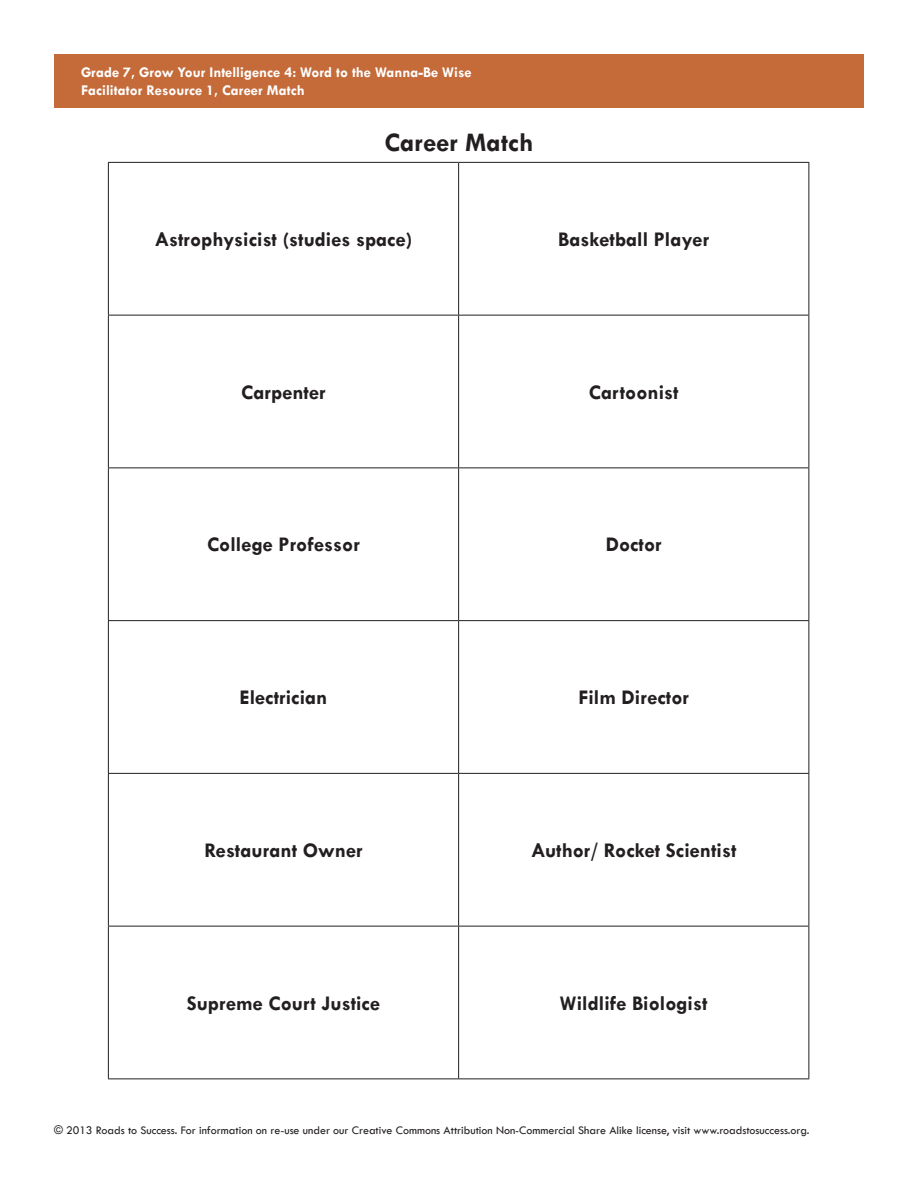
<style>
.page{position:relative;width:918px;height:1188px;background:#fff}
.page>*{position:absolute;margin:0;border:0;box-sizing:border-box;transform-origin:0 0}
.SHFR_Title{font:700 27px "Tw Cen";color:#231f20}
.SHFR_Text{font:700 21px "Tw Cen";color:#231f20}
.t1{font:700 15px "Tw Cen";color:#fff}
.t2{font:500 12px "Tw Cen";color:#231f20}
</style>
<div class="page">
<div style="left:54px;top:54px;width:810px;height:54px;background:#c56a39"></div>
<hr style="left:108px;top:162px;width:351px;height:1px;background:#231f20">
<hr style="left:108px;top:163px;width:1px;height:152px;background:#231f20">
<hr style="left:459px;top:162px;width:350px;height:1px;background:#231f20">
<hr style="left:458px;top:163px;width:1px;height:152px;background:#231f20">
<hr style="left:808px;top:163px;width:1px;height:152px;background:#231f20">
<hr style="left:108px;top:315px;width:351px;height:1px;background:#231f20">
<hr style="left:108px;top:316px;width:1px;height:152px;background:#231f20">
<hr style="left:459px;top:315px;width:350px;height:1px;background:#231f20">
<hr style="left:458px;top:316px;width:1px;height:152px;background:#231f20">
<hr style="left:808px;top:316px;width:1px;height:152px;background:#231f20">
<hr style="left:108px;top:468px;width:351px;height:1px;background:#231f20">
<hr style="left:108px;top:468px;width:1px;height:152px;background:#231f20">
<hr style="left:459px;top:468px;width:350px;height:1px;background:#231f20">
<hr style="left:458px;top:468px;width:1px;height:152px;background:#231f20">
<hr style="left:808px;top:468px;width:1px;height:152px;background:#231f20">
<hr style="left:108px;top:620px;width:351px;height:1px;background:#231f20">
<hr style="left:108px;top:621px;width:1px;height:152px;background:#231f20">
<hr style="left:459px;top:620px;width:350px;height:1px;background:#231f20">
<hr style="left:458px;top:621px;width:1px;height:152px;background:#231f20">
<hr style="left:808px;top:621px;width:1px;height:152px;background:#231f20">
<hr style="left:108px;top:773px;width:351px;height:1px;background:#231f20">
<hr style="left:108px;top:774px;width:1px;height:152px;background:#231f20">
<hr style="left:459px;top:773px;width:350px;height:1px;background:#231f20">
<hr style="left:458px;top:774px;width:1px;height:152px;background:#231f20">
<hr style="left:808px;top:774px;width:1px;height:152px;background:#231f20">
<hr style="left:108px;top:926px;width:351px;height:1px;background:#231f20">
<hr style="left:108px;top:927px;width:1px;height:151px;background:#231f20">
<hr style="left:459px;top:926px;width:350px;height:1px;background:#231f20">
<hr style="left:458px;top:927px;width:1px;height:151px;background:#231f20">
<hr style="left:808px;top:927px;width:1px;height:151px;background:#231f20">
<hr style="left:108px;top:1078px;width:351px;height:1px;background:#231f20">
<hr style="left:459px;top:1078px;width:350px;height:1px;background:#231f20">
<p class="t1" style="left:81px;top:63px;width:392px">Grade 7, Grow Your Intelligence 4: Word to the Wanna-Be Wise</p>
<p class="t1" style="left:81px;top:81px;width:225px">Facilitator Resource 1, Career Match</p>
<p class="SHFR_Title" style="left:385px;top:126px;width:150px">Career Match</p>
<p class="SHFR_Text" style="left:155px;top:227px;width:259px">Astrophysicist (studies space)</p>
<p class="SHFR_Text" style="left:558px;top:227px;width:152px">Basketball Player</p>
<p class="SHFR_Text" style="left:241px;top:379px;width:86px">Carpenter</p>
<p class="SHFR_Text" style="left:589px;top:379px;width:91px">Cartoonist</p>
<p class="SHFR_Text" style="left:207px;top:532px;width:154px">College Professor</p>
<p class="SHFR_Text" style="left:606px;top:532px;width:58px">Doctor</p>
<p class="SHFR_Text" style="left:240px;top:685px;width:89px">Electrician</p>
<p class="SHFR_Text" style="left:578px;top:685px;width:112px">Film Director</p>
<p class="SHFR_Text" style="left:204px;top:838px;width:160px">Restaurant Owner</p>
<p class="SHFR_Text" style="left:531px;top:838px;width:207px">Author/ Rocket Scientist</p>
<p class="SHFR_Text" style="left:187px;top:990px;width:195px">Supreme Court Justice</p>
<p class="SHFR_Text" style="left:560px;top:990px;width:149px">Wildlife Biologist</p>
<p class="t2" style="left:54px;top:1123px;width:757px">© 2013 Roads to Success. For information on re-use under our Creative Commons Attribution Non-Commercial Share Alike license, visit www.roadstosuccess.org.</p>
</div>
